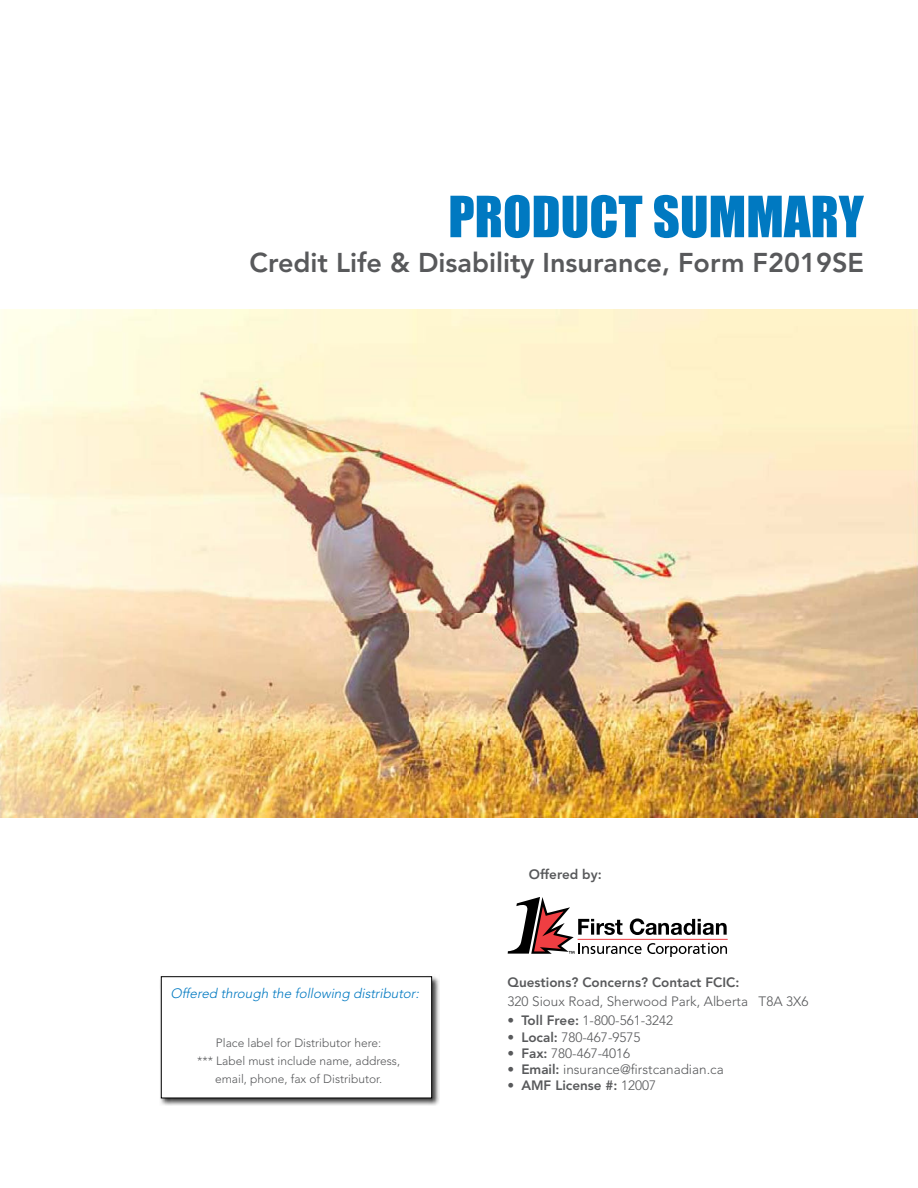
<style>
.page{position:relative;width:918px;height:1188px;background:#fff}
.page>*{position:absolute;margin:0;border:0;box-sizing:border-box;transform-origin:0 0}
.t1{font:52.5px "Impact";color:#0079c1}
.t2{font:800 27px "Avenir LT Std";color:#58595b}
.t3{font:300 13.5px "Avenir LT Std";color:#58595b}
.t4{font:800 13.5px "Avenir LT Std";color:#58595b}
.t5{font:italic 300 13.5px "Avenir LT Std";color:#0079c1}
.t6{font:300 12px/17.7px "Avenir LT Std";color:#58595b;text-align:center}
.s1{font-weight:800}
.s2{font-weight:300}
</style>
<div class="page">
<img style="left:0;top:310px;width:918px;height:507px">
<svg style="left:508px;top:897px;width:219px;height:60px"></svg>
<hr style="left:578px;top:939px;width:150px;height:1px;background:#ef3e42">
<img style="left:160px;top:976px;width:279px;height:130px">
<div style="left:161px;top:977px;width:271px;height:121px;background:#fff"></div>
<div style="left:161px;top:976px;width:271px;height:122px;border:1px solid #000"></div>
<h1 class="t1" style="left:448px;top:176px;width:417px">PRODUCT SUMMARY</h1>
<h2 class="t2" style="left:250px;top:247px;width:616px">Credit Life &amp; Disability Insurance, Form F2019SE</h2>
<p class="t5" style="left:171px;top:985px;width:253px">Offered through the following distributor:</p>
<p class="t6" style="left:197px;top:1035px;width:205px">Place label for Distributor here:<br>*** Label must include name, address, email, phone, fax of Distributor.</p>
<p class="t4" style="left:529px;top:867px;width:75px">Offered by:</p>
<p class="t4" style="left:508px;top:974px;width:233px">Questions? Concerns? Contact FCIC:</p>
<p class="t3" style="left:508px;top:993px;width:302px">320 Sioux Road, Sherwood Park, Alberta T8A 3X6</p>
<p class="t3" style="left:508px;top:1013px;width:167px">• <span class="s1">Toll Free:</span> 1-800-561-3242</p>
<p class="t3" style="left:508px;top:1029px;width:134px">• <span class="s1">Local:</span> 780-467-9575</p>
<p class="t3" style="left:508px;top:1045px;width:124px">• <span class="s1">Fax:</span> 780-467-4016</p>
<p class="t3" style="left:508px;top:1061px;width:218px">• <span class="s1">Email:</span> insurance@firstcanadian.ca</p>
<p class="t4" style="left:508px;top:1078px;width:150px"><span class="s2">•</span> AMF License #: <span class="s2">12007</span></p>
</div>
